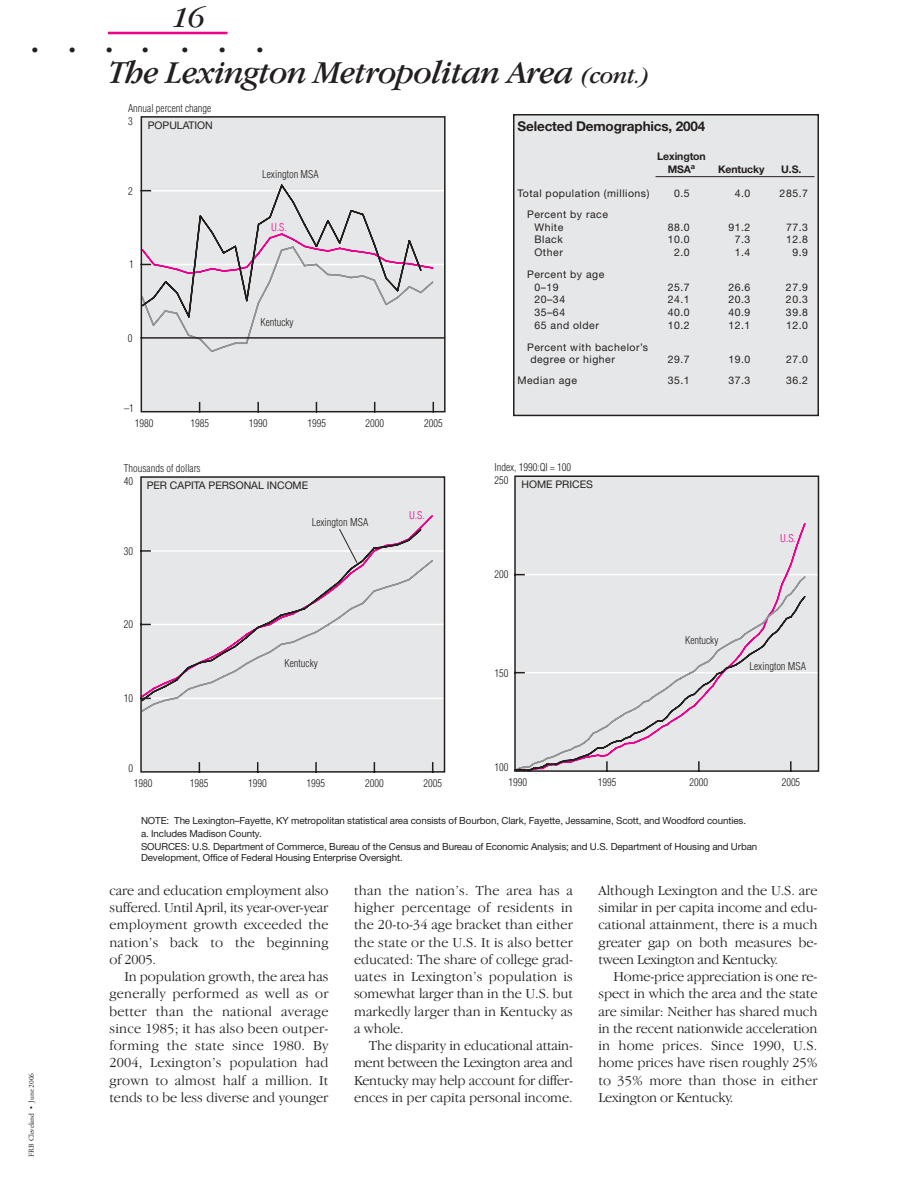
<style>
.page{position:relative;width:918px;height:1188px;background:#fff}
.page>*{position:absolute;margin:0;border:0;box-sizing:border-box;transform-origin:0 0}
.t1{font:italic 33px "Garamond IT Cby BT";letter-spacing:-.02em;color:#231f1f}
.t2{font:italic 30px "Garamond IT Cby BT";color:#231f1f}
.t3{font:18px "Adobe Garamond";color:#231f1f}
.t4{font:300 14.25px/17.2px "Garamond IT Cby BT";letter-spacing:-.005em;color:#231f1f;text-align:justify}
.t5{font:700 13.5px "Helvetica Neue";letter-spacing:-.01em;color:#231f1f}
.t6{font:10.5px/12.8px "Helvetica Neue";letter-spacing:.05em;color:#231f1f}
.t7{font:300 condensed 10.5px "Helvetica";color:#231f1f}
.t8{font:10.5px "Helvetica Neue";color:#231f1f}
.t9{font:700 10.5px/12.3px "Helvetica Neue";letter-spacing:-.01em;color:#231f1f;text-align:center}
.t10{font:300 condensed 10.5px "Helvetica";color:#ed008b}
.t11{font:9.75px/12.8px "Helvetica Neue";letter-spacing:-.01em;color:#231f1f}
.t12{font:7.5px "Adobe Garamond";letter-spacing:-.005em;color:#231f1f}
.s1{font-size:24px}
</style>
<div class="page">
<hr style="left:108px;top:32px;width:120px;height:2px;background:#ed008b">
<svg style="left:140px;top:476px;width:306px;height:297px;background:#dfdee0"></svg>
<svg style="left:339px;top:529px;width:19px;height:34px"></svg>
<div style="left:514px;top:475px;width:306px;height:297px;background:#e6e7e8"></div>
<svg style="left:140px;top:116px;width:306px;height:297px;background:#dddcde"></svg>
<div style="left:514px;top:115px;width:304px;height:300px;background:#e6e7e8"></div>
<hr style="left:656px;top:176px;width:158px;height:1px;background:#231f1f">
<div style="left:513px;top:114px;width:306px;height:302px;border:2px solid #231f1f"></div>
<h2 class="t2" style="left:172px;top:6px;width:34px">16</h2>
<p class="t3" style="left:32px;top:43px;width:46px">• •</p>
<p class="t3" style="left:106px;top:43px;width:44px">• •</p>
<p class="t3" style="left:181px;top:43px;width:46px">• •</p>
<p class="t3" style="left:256px;top:43px;width:8px">•</p>
<h1 class="t1" style="left:109px;top:60px;width:543px">The Lexington Metropolitan Area <span class="s1">(cont.)</span></h1>
<p class="t12" style="left:28px;top:1156px;width:85px;rotate:-90deg">FRB Cleveland • June 2006</p>
<p class="t7" style="left:128px;top:104px;width:85px">Annual percent change</p>
<p class="t7" style="left:128px;top:117px;width:6px">3</p>
<p class="t8" style="left:148px;top:121px;width:67px">POPULATION</p>
<p class="t7" style="left:128px;top:187px;width:6px">2</p>
<p class="t7" style="left:129px;top:261px;width:6px">1</p>
<p class="t7" style="left:128px;top:334px;width:6px">0</p>
<p class="t7" style="left:124px;top:404px;width:11px">–1</p>
<p class="t7" style="left:262px;top:170px;width:58px">Lexington MSA</p>
<p class="t10" style="left:271px;top:223px;width:17px">U.S.</p>
<p class="t7" style="left:261px;top:318px;width:35px">Kentucky</p>
<p class="t7" style="left:135px;top:419px;width:20px">1980</p>
<p class="t7" style="left:191px;top:419px;width:20px">1985</p>
<p class="t7" style="left:249px;top:419px;width:20px">1990</p>
<p class="t7" style="left:307px;top:419px;width:20px">1995</p>
<p class="t7" style="left:366px;top:419px;width:20px">2000</p>
<p class="t7" style="left:424px;top:419px;width:20px">2005</p>
<p class="t7" style="left:124px;top:464px;width:78px">Thousands of dollars</p>
<p class="t7" style="left:124px;top:477px;width:11px">40</p>
<p class="t7" style="left:124px;top:547px;width:11px">30</p>
<p class="t8" style="left:147px;top:482px;width:163px">PER CAPITA PERSONAL INCOME</p>
<p class="t7" style="left:312px;top:518px;width:58px">Lexington MSA</p>
<p class="t7" style="left:124px;top:620px;width:11px">20</p>
<p class="t7" style="left:124px;top:694px;width:11px">10</p>
<p class="t7" style="left:129px;top:764px;width:6px">0</p>
<p class="t7" style="left:285px;top:660px;width:35px">Kentucky</p>
<p class="t10" style="left:409px;top:511px;width:17px">U.S.</p>
<p class="t7" style="left:134px;top:779px;width:20px">1980</p>
<p class="t7" style="left:190px;top:779px;width:20px">1985</p>
<p class="t7" style="left:248px;top:779px;width:20px">1990</p>
<p class="t7" style="left:307px;top:779px;width:20px">1995</p>
<p class="t7" style="left:365px;top:779px;width:20px">2000</p>
<p class="t7" style="left:423px;top:779px;width:20px">2005</p>
<p class="t5" style="left:518px;top:121px;width:189px">Selected Demographics, 2004</p>
<p class="t9" style="left:657px;top:152px;width:50px">Lexington<br>MSA<sup>a</sup></p>
<p class="t9" style="left:718px;top:164px;width:48px">Kentucky</p>
<p class="t9" style="left:781px;top:164px;width:22px">U.S.</p>
<p class="t6" style="left:517px;top:188px;width:133px">Total population (millions)</p>
<p class="t6" style="left:674px;top:188px;width:17px">0.5</p>
<p class="t6" style="left:735px;top:188px;width:17px">4.0</p>
<p class="t6" style="left:780px;top:188px;width:30px">285.7</p>
<p class="t6" style="left:534px;top:209px;width:75px;text-indent:-7px">Percent by race<br>White</p>
<p class="t6" style="left:668px;top:221px;width:24px">88.0</p>
<p class="t6" style="left:728px;top:221px;width:24px">91.2</p>
<p class="t6" style="left:786px;top:221px;width:24px">77.3</p>
<p class="t6" style="left:534px;top:234px;width:30px">Black</p>
<p class="t6" style="left:668px;top:234px;width:24px">10.0</p>
<p class="t6" style="left:735px;top:234px;width:17px">7.3</p>
<p class="t6" style="left:786px;top:234px;width:24px">12.8</p>
<p class="t6" style="left:534px;top:247px;width:30px">Other</p>
<p class="t6" style="left:674px;top:247px;width:17px">2.0</p>
<p class="t6" style="left:735px;top:247px;width:17px">1.4</p>
<p class="t6" style="left:792px;top:247px;width:17px">9.9</p>
<p class="t6" style="left:534px;top:269px;width:71px;text-indent:-7px">Percent by age<br>0–19</p>
<p class="t6" style="left:668px;top:281px;width:24px">25.7</p>
<p class="t6" style="left:728px;top:281px;width:24px">26.6</p>
<p class="t6" style="left:786px;top:281px;width:24px">27.9</p>
<p class="t6" style="left:534px;top:294px;width:32px">20–34</p>
<p class="t6" style="left:668px;top:294px;width:24px">24.1</p>
<p class="t6" style="left:728px;top:294px;width:24px">20.3</p>
<p class="t6" style="left:786px;top:294px;width:24px">20.3</p>
<p class="t6" style="left:534px;top:307px;width:32px">35–64</p>
<p class="t6" style="left:668px;top:307px;width:24px">40.0</p>
<p class="t6" style="left:728px;top:307px;width:24px">40.9</p>
<p class="t6" style="left:786px;top:307px;width:24px">39.8</p>
<p class="t6" style="left:534px;top:320px;width:66px">65 and older</p>
<p class="t6" style="left:668px;top:320px;width:24px">10.2</p>
<p class="t6" style="left:728px;top:320px;width:24px">12.1</p>
<p class="t6" style="left:786px;top:320px;width:24px">12.0</p>
<p class="t6" style="left:530px;top:342px;width:119px;line-height:12px;text-indent:-3px">Percent with bachelor’s degree or higher</p>
<p class="t6" style="left:668px;top:353px;width:24px">29.7</p>
<p class="t6" style="left:728px;top:353px;width:24px">19.0</p>
<p class="t6" style="left:786px;top:353px;width:24px">27.0</p>
<p class="t6" style="left:517px;top:375px;width:61px">Median age</p>
<p class="t6" style="left:668px;top:375px;width:24px">35.1</p>
<p class="t6" style="left:728px;top:375px;width:24px">37.3</p>
<p class="t6" style="left:786px;top:375px;width:24px">36.2</p>
<p class="t7" style="left:494px;top:463px;width:78px">Index, 1990:QI = 100</p>
<p class="t7" style="left:494px;top:476px;width:15px">250</p>
<p class="t8" style="left:521px;top:481px;width:73px">HOME PRICES</p>
<p class="t7" style="left:494px;top:571px;width:15px">200</p>
<p class="t7" style="left:494px;top:669px;width:15px">150</p>
<p class="t7" style="left:494px;top:763px;width:15px">100</p>
<p class="t10" style="left:780px;top:534px;width:17px">U.S.</p>
<p class="t7" style="left:685px;top:636px;width:35px">Kentucky</p>
<p class="t7" style="left:750px;top:662px;width:58px">Lexington MSA</p>
<p class="t7" style="left:509px;top:778px;width:20px">1990</p>
<p class="t7" style="left:598px;top:778px;width:20px">1995</p>
<p class="t7" style="left:690px;top:778px;width:20px">2000</p>
<p class="t7" style="left:782px;top:778px;width:20px">2005</p>
<p class="t11" style="left:141px;top:815px;width:618px">NOTE: The Lexington–Fayette, KY metropolitan statistical area consists of Bourbon, Clark, Fayette, Jessamine, Scott, and Woodford counties.<br>a. Includes Madison County.<br>SOURCES: U.S. Department of Commerce, Bureau of the Census and Bureau of Economic Analysis; and U.S. Department of Housing and Urban</p>
<p class="t11" style="left:141px;top:852px;width:263px">Development, Office of Federal Housing Enterprise Oversight.</p>
<p class="t4" style="left:110px;top:883px;width:221px">care and education employment also suffered. Until April, its year-over-year employment growth exceeded the nation’s back to the beginning of 2005.</p>
<p class="t4" style="left:110px;top:969px;width:221px;text-indent:15px">In population growth, the area has generally performed as well as or better than the national average since 1985; it has also been outper&shy;forming the state since 1980. By 2004, Lexington’s population had grown to almost half a million. It tends to be less diverse and younger</p>
<p class="t4" style="left:599px;top:883px;width:221px">Although Lexington and the U.S. are similar in per capita income and edu&shy;cational attainment, there is a much greater gap on both measures be&shy;tween Lexington and Kentucky.</p>
<p class="t4" style="left:599px;top:969px;width:221px;text-indent:15px">Home-price appreciation is one re&shy;spect in which the area and the state are similar: Neither has shared much in the recent nationwide acceleration in home prices. Since 1990, U.S. home prices have risen roughly 25% to 35% more than those in either Lexington or Kentucky.</p>
<p class="t4" style="left:354px;top:883px;width:221px">than the nation’s. The area has a higher percentage of residents in the 20-to-34 age bracket than either the state or the U.S. It is also better educated: The share of college grad&shy;uates in Lexington’s population is somewhat larger than in the U.S. but markedly larger than in Kentucky as a whole.</p>
<p class="t4" style="left:354px;top:1038px;width:221px;text-indent:15px">The disparity in educational attain&shy;ment between the Lexington area and Kentucky may help account for differ&shy;ences in per capita personal income.</p>
</div>
